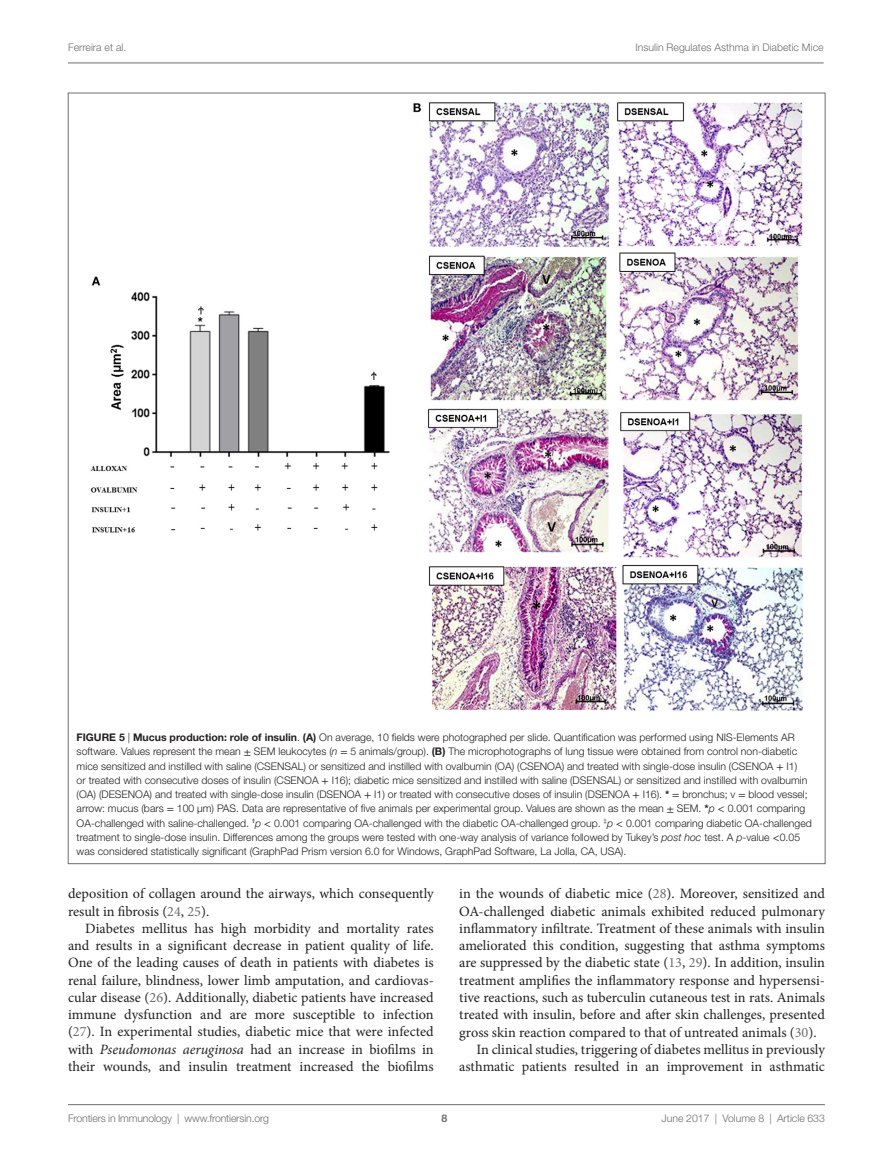
<style>
.page{position:relative;width:893px;height:1170px;background:#fff}
.page>*{position:absolute;margin:0;border:0;box-sizing:border-box;transform-origin:0 0}
.t1{font:14.25px/17.2px "Minion Pro";color:#231f20}
.t2{font:300 10.5px/14.2px "Helvetica Neue LT Std";color:#231f20}
.t3{font:300 10.5px "Helvetica Neue LT Std";color:#6c6d70}
.t4{font:700 10.5px "Helvetica Neue LT Std";color:#6c6d70}
.s1{font-weight:700}
.s2{font-family:"STIX General";font-weight:400}
.s3{font-style:italic}
.s4{color:#6c6d70}
</style>
<div class="page">
<img style="left:90px;top:102px;width:713px;height:609px">
<hr style="left:68px;top:63px;width:756px;height:1px;background:#6c6d70">
<hr style="left:68px;top:1104px;width:757px;height:1px;background:#6c6d70">
<p class="t3" style="left:68px;top:41px;width:60px">Ferreira et al.</p>
<p class="t3" style="left:635px;top:41px;width:190px">Insulin Regulates Asthma in Diabetic Mice</p>
<p class="t2" style="left:77px;top:730px;width:737px"><span class="s1">Figure 5</span> | <span class="s1">Mucus production: role of insulin</span>. <span class="s1">(A)</span> On average, 10 fields were photographed per slide. Quantification was performed using NIS-Elements AR software. Values represent the mean <span class="s2">±</span> SEM leukocytes (<span class="s3">n</span> <span class="s2">=</span> 5 animals/group). <span class="s1">(B)</span> The microphotographs of lung tissue were obtained from control non-diabetic mice sensitized and instilled with saline (CSENSAL) or sensitized and instilled with ovalbumin (OA) (CSENOA) and treated with single-dose insulin (CSENOA <span class="s2">+</span> I1)<br>or treated with consecutive doses of insulin (CSENOA <span class="s2">+</span> I16); diabetic mice sensitized and instilled with saline (DSENSAL) or sensitized and instilled with ovalbumin (OA) (DESENOA) and treated with single-dose insulin (DSENOA <span class="s2">+</span> I1) or treated with consecutive doses of insulin (DSENOA <span class="s2">+</span> I16). <span class="s1">*</span> <span class="s2">=</span> bronchus; v <span class="s2">=</span> blood vessel; arrow: mucus (bars <span class="s2">=</span> 100 µm) PAS. Data are representative of five animals per experimental group. Values are shown as the mean <span class="s2">±</span> SEM. <span class="s1">*</span><span class="s3">p</span> <span class="s2">&lt;</span> 0.001 comparing OA-challenged with saline-challenged. <sup>Ϯ</sup><span class="s3">p</span> <span class="s2">&lt;</span> 0.001 comparing OA-challenged with the diabetic OA-challenged group. <sup>‡</sup><span class="s3">p</span> <span class="s2">&lt;</span> 0.001 comparing diabetic OA-challenged treatment to single-dose insulin. Differences among the groups were tested with one-way analysis of variance followed by Tukey’s <span class="s3">post hoc</span> test. A <span class="s3">p</span>-value <span class="s2">&lt;</span>0.05 was considered statistically significant (GraphPad Prism version 6.0 for Windows, GraphPad Software, La Jolla, CA, USA).</p>
<h1 class="t1" style="left:68px;top:885px;width:367px">deposition of collagen around the airways, which consequently result in fibrosis (<span class="s4">24</span>, <span class="s4">25</span>).</h1>
<p class="t1" style="left:68px;top:919px;width:367px;text-align:justify;text-indent:17px">Diabetes mellitus has high morbidity and mortality rates and results in a significant decrease in patient quality of life.<br>One of the leading causes of death in patients with diabetes is renal failure, blindness, lower limb amputation, and cardiovas&shy;cular disease (<span class="s4">26</span>). Additionally, diabetic patients have increased immune dysfunction and are more susceptible to infection (<span class="s4">27</span>). In experimental studies, diabetic mice that were infected with <span class="s3">Pseudomonas aeruginosa</span> had an increase in biofilms in their wounds, and insulin treatment increased the biofilms</p>
<h1 class="t1" style="left:459px;top:885px;width:367px">in the wounds of diabetic mice (<span class="s4">28</span>). Moreover, sensitized and</h1>
<h1 class="t1" style="left:459px;top:902px;width:367px">OA-challenged diabetic animals exhibited reduced pulmonary</h1>
<h1 class="t1" style="left:459px;top:919px;width:367px">inflammatory infiltrate. Treatment of these animals with insulin</h1>
<h1 class="t1" style="left:459px;top:936px;width:367px">ameliorated this condition, suggesting that asthma symptoms</h1>
<h1 class="t1" style="left:459px;top:954px;width:367px">are suppressed by the diabetic state (<span class="s4">13</span>, <span class="s4">29</span>). In addition, insulin</h1>
<h1 class="t1" style="left:459px;top:971px;width:367px">treatment amplifies the inflammatory response and hypersensi-</h1>
<h1 class="t1" style="left:459px;top:988px;width:367px">tive reactions, such as tuberculin cutaneous test in rats. Animals</h1>
<h1 class="t1" style="left:459px;top:1006px;width:367px">treated with insulin, before and after skin challenges, presented</h1>
<h1 class="t1" style="left:459px;top:1023px;width:359px">gross skin reaction compared to that of untreated animals (<span class="s4">30</span>).</h1>
<h1 class="t1" style="left:476px;top:1040px;width:350px">In clinical studies, triggering of diabetes mellitus in previously</h1>
<h1 class="t1" style="left:459px;top:1057px;width:367px">asthmatic patients resulted in an improvement in asthmatic</h1>
<p class="t3" style="left:68px;top:1111px;width:203px">Frontiers in Immunology | www.frontiersin.org</p>
<p class="t3" style="left:662px;top:1111px;width:165px">June 2017 | Volume 8 | Article 633</p>
<p class="t4" style="left:441px;top:1111px;width:7px">8</p>
</div>
